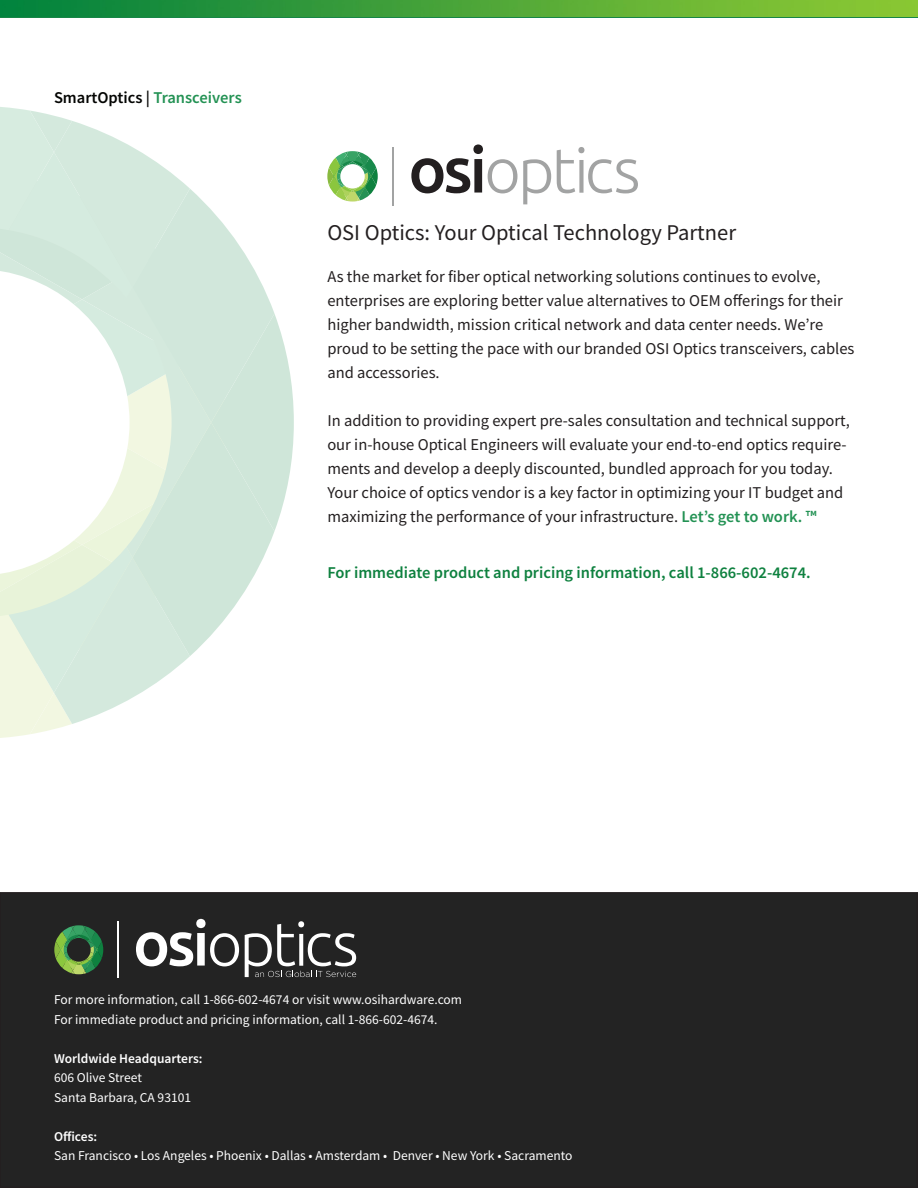
<style>
.page{position:relative;width:918px;height:1188px;background:#fff}
.page>*{position:absolute;margin:0;border:0;box-sizing:border-box;transform-origin:0 0}
.t1{font:22.5px "Source Sans Pro";color:#231f20}
.t2{font:16.5px/24px "Source Sans Pro";color:#231f20}
.t3{font:600 16.5px "Source Sans Pro";color:#0e813f}
.t4{font:600 16.5px "Source Sans Pro";color:#040503}
.t5{font:13.5px "Source Sans Pro";color:#fff}
.t6{font:600 13.5px "Source Sans Pro";color:#fff}
.s1{color:#239254}
.s2{font-weight:600;color:#239254}
</style>
<div class="page">
<svg style="left:0;top:16px;width:918px;height:1px"></svg>
<div style="left:0;top:893px;width:917px;height:294px;background:#232323"></div>
<div style="left:0;top:892px;width:918px;height:296px;border:2px solid #231f20"></div>
<img style="left:0;top:0;width:918px;height:16px">
<svg style="left:0;top:107px;width:294px;height:631px"></svg>
<svg style="left:136px;top:919px;width:103px;height:47px"></svg>
<svg style="left:54px;top:925px;width:49px;height:49px"></svg>
<hr style="left:118px;top:922px;width:1px;height:56px;background:#fff">
<svg style="left:245px;top:921px;width:111px;height:56px"></svg>
<svg style="left:411px;top:144px;width:106px;height:49px"></svg>
<svg style="left:327px;top:151px;width:51px;height:51px"></svg>
<hr style="left:393px;top:147px;width:1px;height:58px;background:#a2a3a3">
<svg style="left:523px;top:147px;width:115px;height:57px"></svg>
<div style="left:532px;top:197px;width:112px;height:11px;background:#fff"></div>
<p class="t4" style="left:54px;top:87px;width:189px">SmartOptics | <span class="s1">Transceivers</span></p>
<p class="t1" style="left:327px;top:218px;width:410px">OSI Optics: Your Optical Technology Partner</p>
<p class="t2" style="left:327px;top:265px;width:529px">As the market for fiber optical networking solutions continues to evolve, enterprises are exploring better value alternatives to OEM offerings for their higher bandwidth, mission critical network and data center needs. We’re proud to be setting the pace with our branded OSI Optics transceivers, cables and accessories.</p>
<p class="t2" style="left:327px;top:409px;width:524px">In addition to providing expert pre-sales consultation and technical support, our in-house Optical Engineers will evaluate your end-to-end optics require&shy;ments and develop a deeply discounted, bundled approach for you today.<br>Your choice of optics vendor is a key factor in optimizing your IT budget and maximizing the performance of your infrastructure. <span class="s2">Let’s get to work. ™</span></p>
<p class="t3" style="left:327px;top:561px;width:485px">For immediate product and pricing information, call 1-866-602-4674.</p>
<p class="t5" style="left:54px;top:991px;width:410px">For more information, call 1-866-602-4674 or visit www.osihardware.com</p>
<p class="t5" style="left:54px;top:1011px;width:385px">For immediate product and pricing information, call 1-866-602-4674.</p>
<p class="t6" style="left:54px;top:1049px;width:150px">Worldwide Headquarters:</p>
<p class="t5" style="left:54px;top:1069px;width:90px">606 Olive Street</p>
<p class="t5" style="left:54px;top:1089px;width:139px">Santa Barbara, CA 93101</p>
<p class="t6" style="left:54px;top:1127px;width:45px">Offices:</p>
<p class="t5" style="left:54px;top:1147px;width:520px">San Francisco • Los Angeles • Phoenix • Dallas • Amsterdam • Denver • New York • Sacramento</p>
</div>
